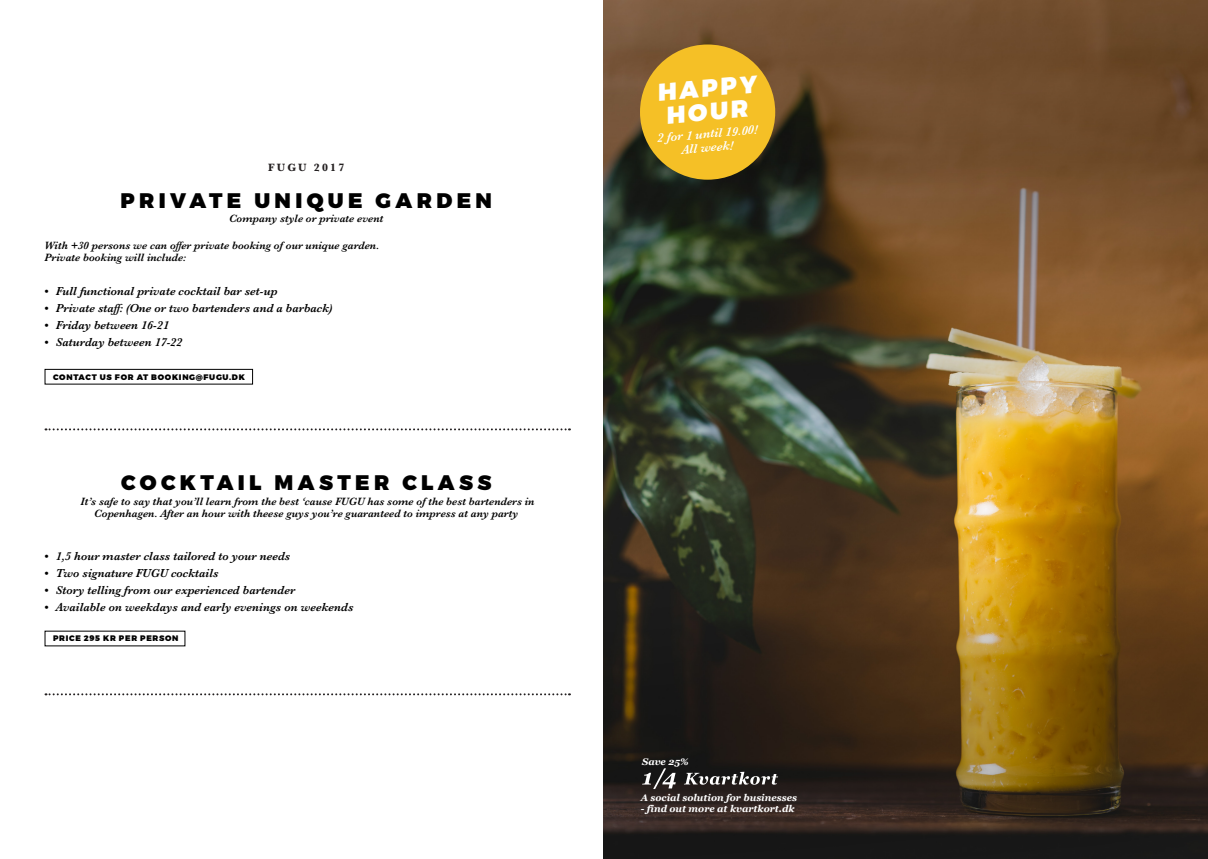
<style>
.page{position:relative;width:1208px;height:859px;background:#fff}
.page>*{position:absolute;margin:0;border:0;box-sizing:border-box;transform-origin:0 0}
.t1{font:900 24.2px "Montserrat";color:#fff}
.t2{font:900 21px "Montserrat";letter-spacing:.21em;color:#000}
.t3{font:italic 600 12.7px/13.8px "Baskerville";color:#fff;text-align:center}
.t4{font:italic 600 12px "Baskerville";color:#000}
.t5{font:italic 600 11px "Baskerville";color:#000}
.t6{font:700 11px "Baskerville";letter-spacing:.2em;color:#231f20}
.t7{font:italic 700 9.6px "Georgia";color:#fff}
.t8{font:900 8px "Montserrat";letter-spacing:.09em;color:#000}
</style>
<div class="page">
<img style="left:604px;top:0;width:604px;height:859px">
<div style="left:45px;top:369px;width:208px;height:16px;border:1px solid #000"></div>
<svg style="left:46px;top:428px;width:524px;height:2px"></svg>
<svg style="left:46px;top:693px;width:524px;height:2px"></svg>
<svg style="left:642px;top:768px;width:34px;height:21px"></svg>
<svg style="left:684px;top:772px;width:94px;height:13px"></svg>
<div style="left:640px;top:45px;width:135px;height:135px;background:#f5c026;border-radius:50%"></div>
<p class="t6" style="left:268px;top:160px;width:78px">FUGU 2017</p>
<p class="t2" style="left:120px;top:187px;width:373px">PRIVATE UNIQUE GARDEN</p>
<p class="t5" style="left:229px;top:211px;width:156px">Company style or private event</p>
<p class="t5" style="left:45px;top:238px;width:336px">With +30 persons we can offer private booking of our unique garden.</p>
<p class="t5" style="left:45px;top:250px;width:143px">Private booking will include:</p>
<p class="t4" style="left:45px;top:283px;width:234px">• Full functional private cocktail bar set-up</p>
<p class="t4" style="left:45px;top:300px;width:289px">• Private staff: (One or two bartenders and a barback)</p>
<p class="t4" style="left:45px;top:317px;width:126px">• Friday between 16-21</p>
<p class="t4" style="left:45px;top:334px;width:140px">• Saturday between 17-22</p>
<p class="t8" style="left:53px;top:372px;width:193px">CONTACT US FOR AT BOOKING@FUGU.DK</p>
<p class="t2" style="left:121px;top:469px;width:372px">COCKTAIL MASTER CLASS</p>
<p class="t5" style="left:80px;top:494px;width:456px">It’s safe to say that you’ll learn from the best ‘cause FUGU has some of the best bartenders in</p>
<p class="t5" style="left:94px;top:506px;width:425px">Copenhagen. After an hour with theese guys you’re guaranteed to impress at any party</p>
<p class="t4" style="left:45px;top:548px;width:247px">• 1,5 hour master class tailored to your needs</p>
<p class="t4" style="left:45px;top:565px;width:176px">• Two signature FUGU cocktails</p>
<p class="t4" style="left:45px;top:582px;width:252px">• Story telling from our experienced bartender</p>
<p class="t4" style="left:45px;top:599px;width:310px">• Available on weekdays and early evenings on weekends</p>
<p class="t8" style="left:53px;top:633px;width:127px">PRICE 295 KR PER PERSON</p>
<p class="t1" style="left:656px;top:77px;width:101px;rotate:-5deg">HAPPY</p>
<p class="t1" style="left:665px;top:100px;width:83px;rotate:-5deg">HOUR</p>
<p class="t3" style="left:656px;top:131px;width:102px;rotate:-5deg">2 for 1 until 19.00!<br>All week!</p>
<p class="t7" style="left:642px;top:755px;width:48px">Save 25%</p>
<p class="t7" style="left:641px;top:790px;width:158px">A social solution for businesses</p>
<p class="t7" style="left:641px;top:802px;width:155px">- find out more at kvartkort.dk</p>
</div>
